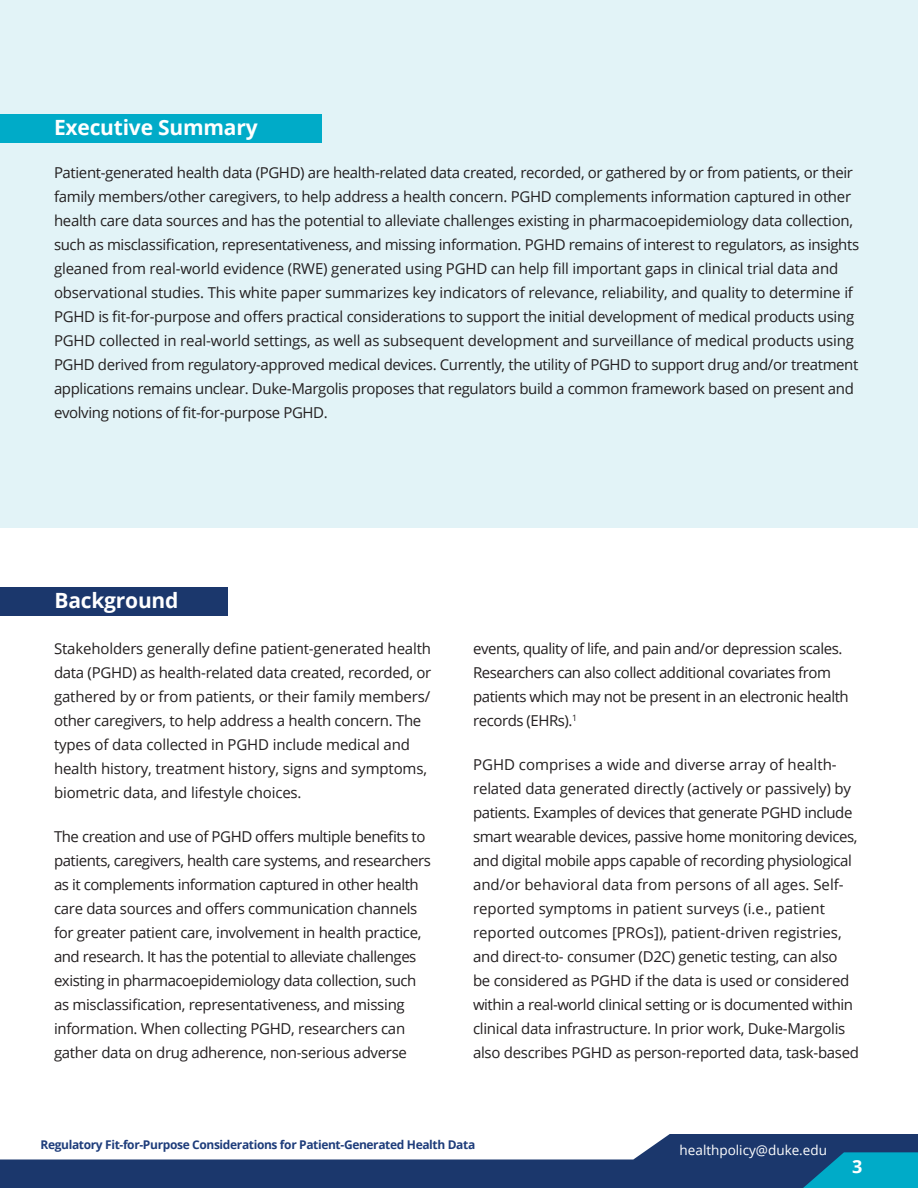
<style>
.page{position:relative;width:918px;height:1188px;background:#fff}
.page>*{position:absolute;margin:0;border:0;box-sizing:border-box;transform-origin:0 0}
.Paragraph_Style_1{font:700 21px "Open Sans";letter-spacing:-.01em;color:#fff}
.t1{font:700 18px "Open Sans";color:#fff}
.Paragraph_Style_1-2{font:15px/24px "Open Sans";letter-spacing:-.02em;color:#231f20}
.t2{font:13.5px "Open Sans";color:#fff}
.t3{font:700 12px "Open Sans";letter-spacing:-.03em;color:#1e3d7b}
</style>
<div class="page">
<svg style="left:0;top:1134px;width:918px;height:54px;fill:#1b376c"></svg>
<svg style="left:759px;top:1152px;width:159px;height:36px;background:#0b7ba2"></svg>
<div style="left:0;top:0;width:918px;height:527px;background:#e2f3f7"></div>
<div style="left:0;top:115px;width:321px;height:28px;background:#00abc8"></div>
<div style="left:0;top:587px;width:228px;height:28px;background:#1b376c"></div>
<p class="Paragraph_Style_1" style="left:54px;top:113px;width:205px">Executive Summary</p>
<p class="Paragraph_Style_1-2" style="left:54px;top:161px;width:807px">Patient-generated health data (PGHD) are health-related data created, recorded, or gathered by or from patients, or their family members/other caregivers, to help address a health concern. PGHD complements information captured in other health care data sources and has the potential to alleviate challenges existing in pharmacoepidemiology data collection, such as misclassification, representativeness, and missing information. PGHD remains of interest to regulators, as insights gleaned from real-world evidence (RWE) generated using PGHD can help fill important gaps in clinical trial data and observational studies. This white paper summarizes key indicators of relevance, reliability, and quality to determine if PGHD is fit-for-purpose and offers practical considerations to support the initial development of medical products using PGHD collected in real-world settings, as well as subsequent development and surveillance of medical products using PGHD derived from regulatory-approved medical devices. Currently, the utility of PGHD to support drug and/or treatment applications remains unclear. Duke-Margolis proposes that regulators build a common framework based on present and evolving notions of fit-for-purpose PGHD.</p>
<p class="Paragraph_Style_1" style="left:55px;top:585px;width:126px">Background</p>
<p class="Paragraph_Style_1-2" style="left:54px;top:636px;width:379px">Stakeholders generally define patient-generated health data (PGHD) as health-related data created, recorded, or gathered by or from patients, or their family members/ other caregivers, to help address a health concern. The types of data collected in PGHD include medical and health history, treatment history, signs and symptoms, biometric data, and lifestyle choices.</p>
<p class="Paragraph_Style_1-2" style="left:54px;top:824px;width:379px">The creation and use of PGHD offers multiple benefits to patients, caregivers, health care systems, and researchers as it complements information captured in other health care data sources and offers communication channels for greater patient care, involvement in health practice, and research. It has the potential to alleviate challenges existing in pharmacoepidemiology data collection, such as misclassification, representativeness, and missing information. When collecting PGHD, researchers can gather data on drug adherence, non-serious adverse</p>
<p class="Paragraph_Style_1-2" style="left:473px;top:636px;width:377px">events, quality of life, and pain and/or depression scales.<br>Researchers can also collect additional covariates from patients which may not be present in an electronic health records (EHRs).<sup>1</sup></p>
<p class="Paragraph_Style_1-2" style="left:473px;top:752px;width:388px">PGHD comprises a wide and diverse array of health&shy;related data generated directly (actively or passively) by patients. Examples of devices that generate PGHD include smart wearable devices, passive home monitoring devices, and digital mobile apps capable of recording physiological and/or behavioral data from persons of all ages. Self&shy;reported symptoms in patient surveys (i.e., patient reported outcomes [PROs]), patient-driven registries, and direct-to- consumer (D2C) genetic testing, can also<br>be considered as PGHD if the data is used or considered within a real-world clinical setting or is documented within clinical data infrastructure. In prior work, Duke-Margolis also describes PGHD as person-reported data, task-based</p>
<p class="t3" style="left:40px;top:1136px;width:436px">Regulatory Fit-for-Purpose Considerations for Patient-Generated Health Data</p>
<p class="t2" style="left:680px;top:1141px;width:149px">healthpolicy@duke.edu</p>
<p class="t1" style="left:852px;top:1154px;width:12px">3</p>
</div>
